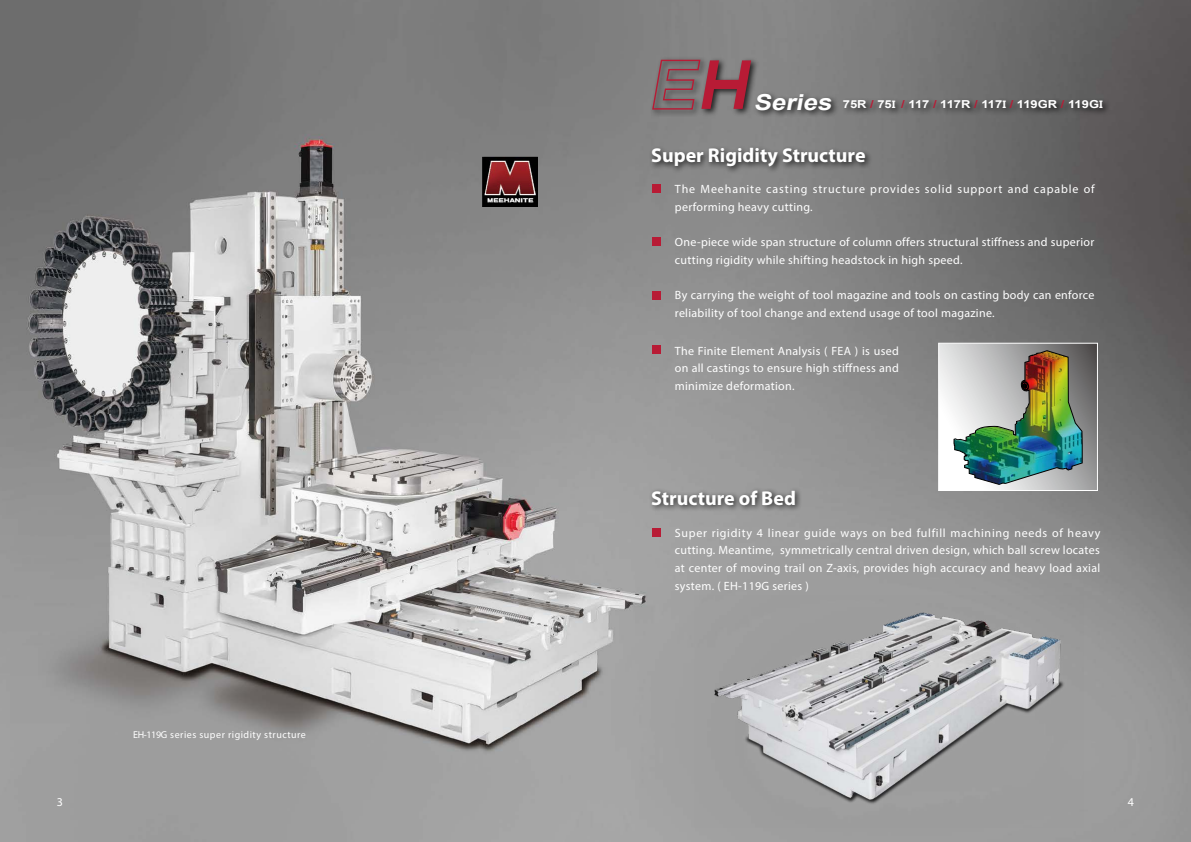
<style>
.page{position:relative;width:1191px;height:842px;background:#fff}
.page>*{position:absolute;margin:0;border:0;box-sizing:border-box;transform-origin:0 0}
.t1{font:italic 59.3px "AR Gothic 2 Ultra Distended";color:#b81b35;scale:.9 1}
.t2{font:700 20px "Myriad Pro";color:#fff}
.t3{font:12px/17.7px "Myriad Pro";letter-spacing:.025em;color:#fff}
.t4{font:12px/17.7px "Myriad Pro";letter-spacing:.075em;color:#fff}
.t5{font:700 11px "Arial";color:#fff;scale:1.18 1}
.t6{font:10px "Myriad Pro";letter-spacing:.05em;color:#fff}
.s1{font-style:italic;font-size:22px}
.s2{color:#b81b35}
.s3{font-family:"Microsoft Ya Hei";font-size:9.9px}
</style>
<div class="page">
<img style="left:0;top:0;width:1191px;height:842px">
<img style="left:694px;top:596px;width:389px;height:232px">
<img style="left:482px;top:156px;width:55px;height:51px">
<div style="left:753px;top:91px;width:86px;height:27px;background:#000;opacity:.75"></div>
<div style="left:650px;top:57px;width:109px;height:61px;background:#000;opacity:.75"></div>
<svg style="left:651px;top:59px;width:51px;height:51px"></svg>
<div style="left:841px;top:97px;width:269px;height:19px;background:#000;opacity:.75"></div>
<img style="left:938px;top:343px;width:159px;height:147px">
<div style="left:649px;top:144px;width:223px;height:30px;background:#000;opacity:.75"></div>
<div style="left:649px;top:486px;width:153px;height:26px;background:#000;opacity:.75"></div>
<div style="left:652px;top:184px;width:8px;height:9px;background:#b81b35"></div>
<div style="left:652px;top:237px;width:8px;height:9px;background:#b81b35"></div>
<div style="left:652px;top:291px;width:8px;height:9px;background:#b81b35"></div>
<div style="left:652px;top:529px;width:8px;height:8px;background:#b81b35"></div>
<div style="left:652px;top:345px;width:9px;height:9px;background:#b81b35"></div>
<h1 class="t1" style="left:696px;top:58px;width:69px">H</h1>
<p class="t5" style="left:754px;top:97px;width:297px"><span class="s1">Series</span> 75R <span class="s2">/</span> 75<span class="s3">I</span> <span class="s2">/</span> 117 <span class="s2">/</span> 117R <span class="s2">/</span> 117<span class="s3">I</span> <span class="s2">/</span> 119GR <span class="s2">/</span> 119G<span class="s3">I</span></p>
<h2 class="t2" style="left:651px;top:143px;width:216px">Super Rigidity Structure</h2>
<p class="t4" style="left:675px;top:180px;width:421px">The Meehanite casting structure provides solid support and capable of performing heavy cutting.</p>
<p class="t3" style="left:675px;top:233px;width:421px">One-piece wide span structure of column offers structural stiffness and superior cutting rigidity while shifting headstock in high speed.</p>
<p class="t3" style="left:675px;top:286px;width:421px">By carrying the weight of tool magazine and tools on casting body can enforce reliability of tool change and extend usage of tool magazine.</p>
<p class="t3" style="left:675px;top:341px;width:225px;text-align:justify">The Finite Element Analysis ( FEA ) is used on all castings to ensure high stiffness and minimize deformation.</p>
<p class="t6" style="left:133px;top:729px;width:174px">EH-119G series super rigidity structure</p>
<h2 class="t2" style="left:651px;top:485px;width:146px">Structure of Bed</h2>
<p class="t3" style="left:675px;top:524px;width:427px;text-align:justify">Super rigidity 4 linear guide ways on bed fulfill machining needs of heavy cutting. Meantime, symmetrically central driven design, which ball screw locates at center of moving trail on Z-axis, provides high accuracy and heavy load axial system. ( EH-119G series )</p>
<p class="t3" style="left:57px;top:793px;width:8px">3</p>
<p class="t3" style="left:1127px;top:793px;width:8px">4</p>
</div>
